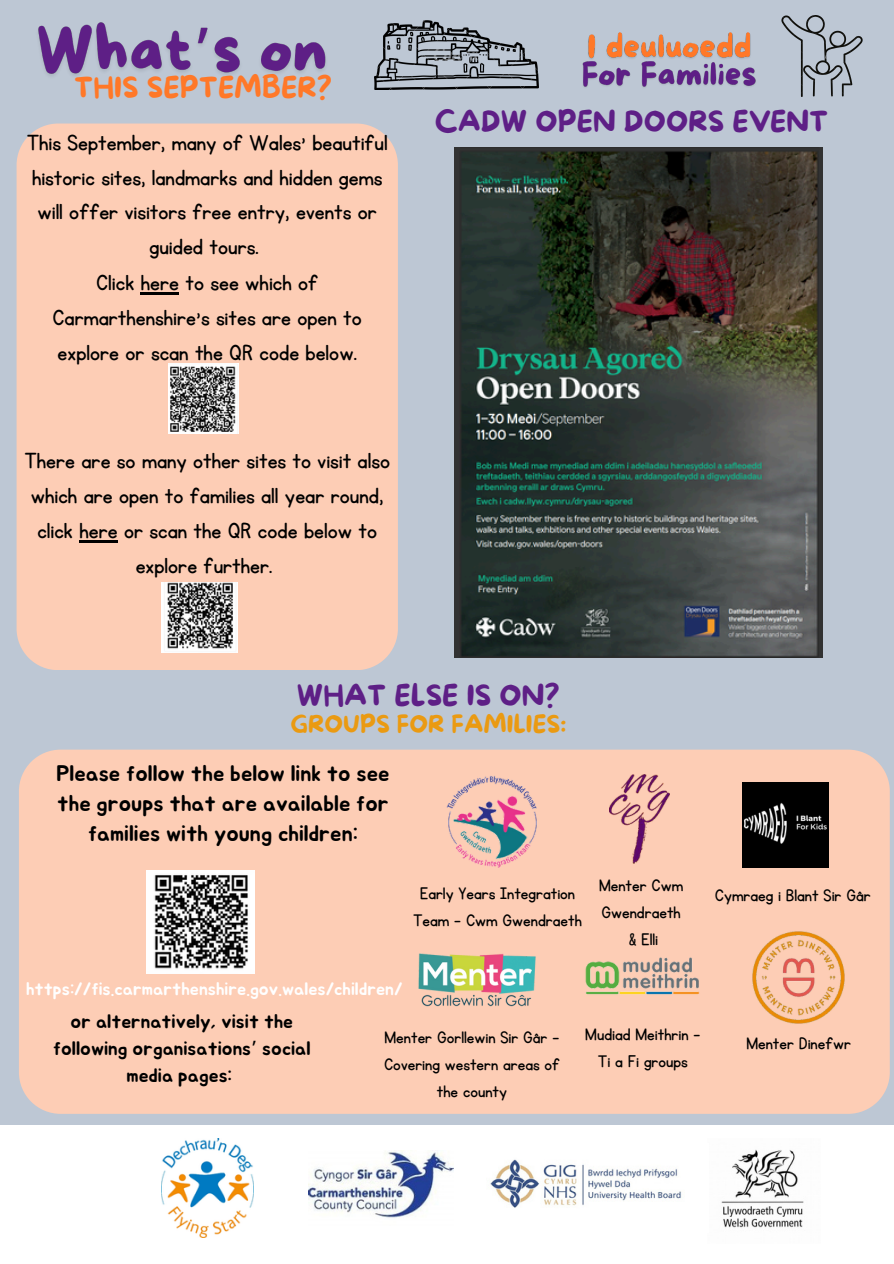
<style>
.page{position:relative;width:894px;height:1264px;background:#fff}
.page>*{position:absolute;margin:0;border:0;box-sizing:border-box;transform-origin:0 0}
.t1{font:28.5px "More Sugar";color:#5e1f86}
.t2{font:28.5px "More Sugar";color:#ff7828}
.t3{font:25.5px/34.8px "KG Primary Penmanship";color:#000;text-align:center}
.t4{font:24px "More Sugar";color:#ea9a12}
.t5{font:22.5px/30.3px "Jua";color:#000;text-align:center}
.t6{font:19.5px/27px "KG Primary Penmanship";color:#000;text-align:center}
.t7{font:19.5px/27px "Jua";color:#000;text-align:center}
.t8{font:18px "Jua";color:#fff}
.s1{font-family:"Noto Sans Gurmukhi"}
</style>
<div class="page">
<div style="left:0;top:0;width:893px;height:1263px;background:#bdc7d4"></div>
<div style="left:17px;top:123px;width:381px;height:547px;background:#fdcdb5"></div>
<hr style="left:141px;top:293px;width:38px;height:2px;background:#000">
<hr style="left:79px;top:540px;width:39px;height:2px;background:#000">
<img style="left:374px;top:21px;width:164px;height:69px">
<img style="left:781px;top:15px;width:81px;height:81px">
<div style="left:19px;top:749px;width:870px;height:364px;background:#fdcdb5"></div>
<img style="left:406px;top:953px;width:140px;height:54px">
<img style="left:749px;top:928px;width:98px;height:98px">
<img style="left:609px;top:774px;width:60px;height:89px">
<img style="left:742px;top:782px;width:86px;height:85px">
<img style="left:445px;top:774px;width:94px;height:93px">
<img style="left:569px;top:904px;width:146px;height:146px">
<img style="left:147px;top:870px;width:108px;height:103px">
<img style="left:168px;top:363px;width:70px;height:70px">
<img style="left:161px;top:582px;width:77px;height:70px">
<div style="left:0;top:1125px;width:893px;height:138px;background:#fff"></div>
<img style="left:721px;top:1149px;width:83px;height:79px">
<img style="left:308px;top:1150px;width:145px;height:68px">
<img style="left:490px;top:1159px;width:191px;height:49px">
<img style="left:161px;top:1138px;width:92px;height:99px">
<img style="left:582px;top:32px;width:174px;height:55px">
<img style="left:38px;top:22px;width:288px;height:54px">
<img style="left:454px;top:148px;width:368px;height:509px">
<p class="t2" style="left:74px;top:72px;width:259px">THIS SEPTEMBER?</p>
<p class="t3" style="left:27px;top:126px;width:362px">This September, many of Wales’ beautiful historic sites, landmarks and hidden gems will offer visitors free entry, events or guided tours.</p>
<p class="t3" style="left:52px;top:266px;width:311px">Click here to see which of<br>Carmarthenshire’s sites are open to explore or scan the QR code below.</p>
<h3 class="t3" style="left:24px;top:444px;width:367px">There are so many other sites to visit also which are open to families all year round, click here or scan the QR code below to explore further.</h3>
<p class="t1" style="left:434px;top:106px;width:395px">CADW OPEN DOORS EVENT</p>
<p class="t1" style="left:297px;top:679px;width:264px">WHAT ELSE IS ON?</p>
<p class="t4" style="left:290px;top:711px;width:277px">GROUPS FOR FAMILIES:</p>
<p class="t5" style="left:56px;top:758px;width:335px">Please follow the below link to see the groups that are available for families with young children:</p>
<p class="t6" style="left:599px;top:872px;width:86px;text-align:left">Menter Cwm<br>Gwendraeth</p>
<p class="t6" style="left:629px;top:926px;width:31px">&amp; Elli</p>
<p class="t6" style="left:419px;top:880px;width:157px">Early Years Integration</p>
<p class="t6" style="left:714px;top:882px;width:157px">Cymraeg i Blant Sir Gâr</p>
<p class="t6" style="left:413px;top:907px;width:170px">Team - Cwm Gwendraeth</p>
<p class="t8" style="left:26px;top:980px;width:378px">https://fis.carmarthenshire.gov.wales/children/</p>
<p class="t7" style="left:53px;top:1008px;width:259px">or alternatively, visit the following organisations<span class="s1">’</span> social media pages:</p>
<p class="t6" style="left:384px;top:1024px;width:177px">Menter Gorllewin Sir Gâr -<br>Covering western areas of the county</p>
<p class="t6" style="left:585px;top:1021px;width:116px">Mudiad Meithrin -<br>Ti a Fi groups</p>
<p class="t6" style="left:746px;top:1030px;width:106px">Menter Dinefwr</p>
</div>
